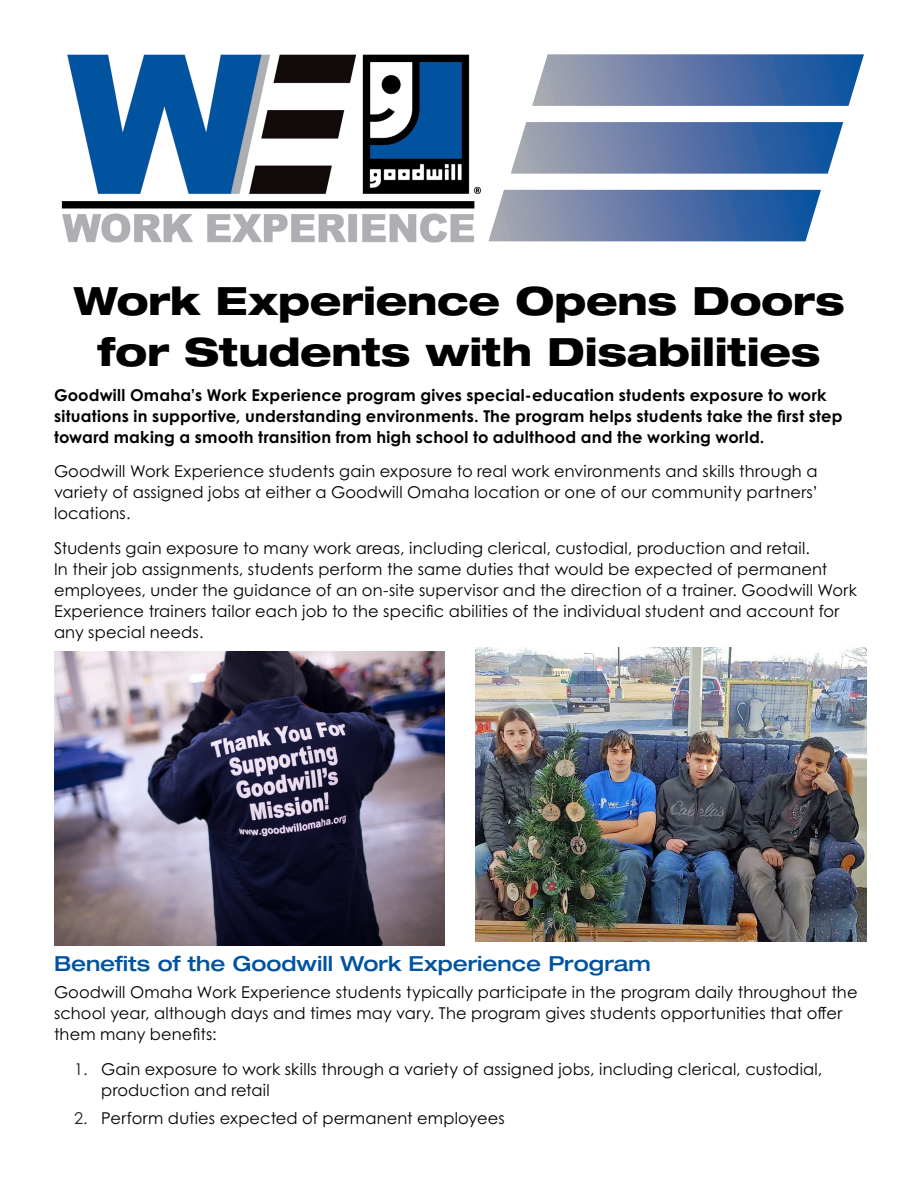
<style>
.page{position:relative;width:918px;height:1188px;background:#fff}
.page>*{position:absolute;margin:0;border:0;box-sizing:border-box;transform-origin:0 0}
.Headers{font:800 expanded 39px "Helvetica Neue LT Std";letter-spacing:-.005em;color:#000}
.t1{font:500 expanded 20.85px "Helvetica Neue LT Std";letter-spacing:-.005em;color:#0153a0}
.t2{font:16.35px/21px "Century Gothic Pro";letter-spacing:.01em;color:#000}
.t3{font:700 16.35px/21px "Century Gothic Pro";letter-spacing:.01em;color:#000}
.s1{color:#231f20}
</style>
<div class="page">
<img style="left:61px;top:54px;width:421px;height:189px">
<svg style="left:532px;top:54px;width:332px;height:52px;background:#647fac"></svg>
<svg style="left:511px;top:122px;width:332px;height:52px;background:#647eac"></svg>
<svg style="left:488px;top:190px;width:333px;height:51px;background:#637eab"></svg>
<img style="left:54px;top:651px;width:391px;height:294px">
<img style="left:475px;top:648px;width:391px;height:294px">
<p class="Headers" style="left:73px;top:276px;width:773px">Work Experience Opens Doors</p>
<p class="Headers" style="left:98px;top:327px;width:724px">for Students with Disabilities</p>
<p class="t3" style="left:54px;top:384px;width:790px">Goodwill Omaha’s Work Experience program gives special-education students exposure to work situations in supportive, understanding environments. The program helps students take the first step toward making a smooth transition from high school to adulthood and the working world.</p>
<p class="t2" style="left:54px;top:461px;width:766px;text-align:justify">Goodwill Work Experience students gain exposure to real work environments and skills through a variety of assigned jobs at either a Goodwill Omaha location or one of our community partners’ locations.</p>
<p class="t2" style="left:54px;top:537px;width:805px">Students gain exposure to many work areas, including clerical, custodial, production and retail.<br>In their job assignments, students perform the same duties that would be expected of permanent employees, under the guidance of an on-site supervisor and the direction of a trainer. Goodwill Work Experience trainers tailor each job to the specific abilities of the individual student and account for any special needs.</p>
<p class="t1" style="left:54px;top:950px;width:598px">Benefits of the Goodwill Work Experience Program</p>
<p class="t2" style="left:54px;top:982px;width:805px">Goodwill Omaha Work Experience students typically participate in the program daily throughout the school year, although days and times may vary. The program gives students opportunities that offer them many benefits:</p>
<p class="t2" style="left:101px;top:1058px;width:723px;text-indent:-27px"><span class="s1">1.</span> Gain exposure to work skills through a variety of assigned jobs, including clerical, custodial, production and retail</p>
<p class="t2" style="left:74px;top:1107px;width:432px"><span class="s1">2.</span> Perform duties expected of permanent employees</p>
</div>
